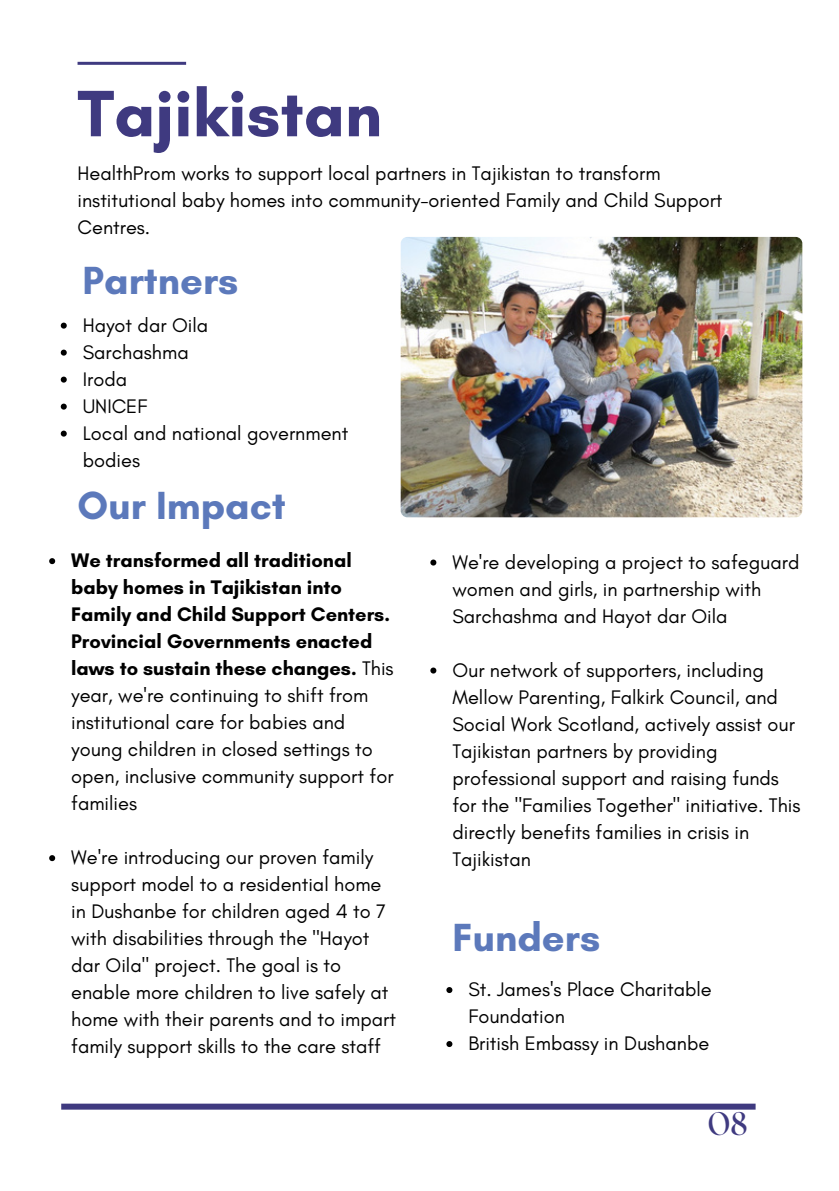
<style>
.page{position:relative;width:839px;height:1191px;background:#fff}
.page>*{position:absolute;margin:0;border:0;box-sizing:border-box;transform-origin:0 0}
.t1{font:700 66.8px "Glacial Indifference";color:#3f3a80}
.t2{font:700 40px "Glacial Indifference";color:#5c79bb}
.t3{font:700 32.8px "The Seasons";color:#3f3a80}
.t4{font:20px/27px "Glacial Indifference";color:#000}
.s1{font-weight:700}
</style>
<div class="page">
<hr style="left:78px;top:62px;width:108px;height:3px;background:#3f3a80">
<img style="left:400px;top:237px;width:402px;height:280px;border-radius:7px">
<svg style="left:49px;top:558px;width:6px;height:6px"></svg>
<svg style="left:49px;top:855px;width:6px;height:6px"></svg>
<svg style="left:430px;top:560px;width:6px;height:6px"></svg>
<svg style="left:430px;top:668px;width:6px;height:6px"></svg>
<svg style="left:446px;top:987px;width:6px;height:6px"></svg>
<svg style="left:446px;top:1041px;width:6px;height:6px"></svg>
<svg style="left:61px;top:323px;width:6px;height:6px"></svg>
<svg style="left:61px;top:350px;width:6px;height:6px"></svg>
<svg style="left:61px;top:377px;width:6px;height:6px"></svg>
<svg style="left:61px;top:404px;width:6px;height:6px"></svg>
<svg style="left:61px;top:431px;width:6px;height:6px"></svg>
<div style="left:61px;top:1104px;width:694px;height:6px;background:#3f3a80"></div>
<p class="t1" style="left:78px;top:73px;width:306px">Tajikistan</p>
<p class="t4" style="left:78px;top:160px;width:646px">HealthProm works to support local partners in Tajikistan to transform institutional baby homes into community-oriented Family and Child Support<br>Centres.</p>
<p class="t2" style="left:83px;top:256px;width:157px">Partners</p>
<p class="t4" style="left:83px;top:311px;width:127px">Hayot dar Oila</p>
<p class="t4" style="left:83px;top:338px;width:107px">Sarchashma</p>
<p class="t4" style="left:83px;top:365px;width:46px">Iroda</p>
<p class="t4" style="left:83px;top:392px;width:66px">UNICEF</p>
<p class="t4" style="left:83px;top:419px;width:267px">Local and national government bodies</p>
<p class="t2" style="left:78px;top:481px;width:210px">Our Impact</p>
<p class="t4" style="left:71px;top:547px;width:324px"><span class="s1">We transformed all traditional baby homes in Tajikistan into<br>Family and Child Support Centers.<br>Provincial Governments enacted laws to sustain these changes.</span> This year, we're continuing to shift from institutional care for babies and young children in closed settings to open, inclusive community support for families</p>
<p class="t4" style="left:71px;top:844px;width:326px">We're introducing our proven family support model to a residential home in Dushanbe for children aged 4 to 7 with disabilities through the "Hayot dar Oila" project. The goal is to enable more children to live safely at home with their parents and to impart family support skills to the care staff</p>
<p class="t4" style="left:452px;top:548px;width:348px">We're developing a project to safeguard women and girls, in partnership with<br>Sarchashma and Hayot dar Oila</p>
<p class="t4" style="left:452px;top:656px;width:349px">Our network of supporters, including Mellow Parenting, Falkirk Council, and Social Work Scotland, actively assist our Tajikistan partners by providing professional support and raising funds for the "Families Together" initiative. This directly benefits families in crisis in Tajikistan</p>
<p class="t2" style="left:452px;top:913px;width:149px">Funders</p>
<p class="t4" style="left:468px;top:976px;width:245px">St. James's Place Charitable<br>Foundation</p>
<p class="t4" style="left:468px;top:1030px;width:242px">British Embassy in Dushanbe</p>
<p class="t3" style="left:707px;top:1109px;width:41px">08</p>
</div>
